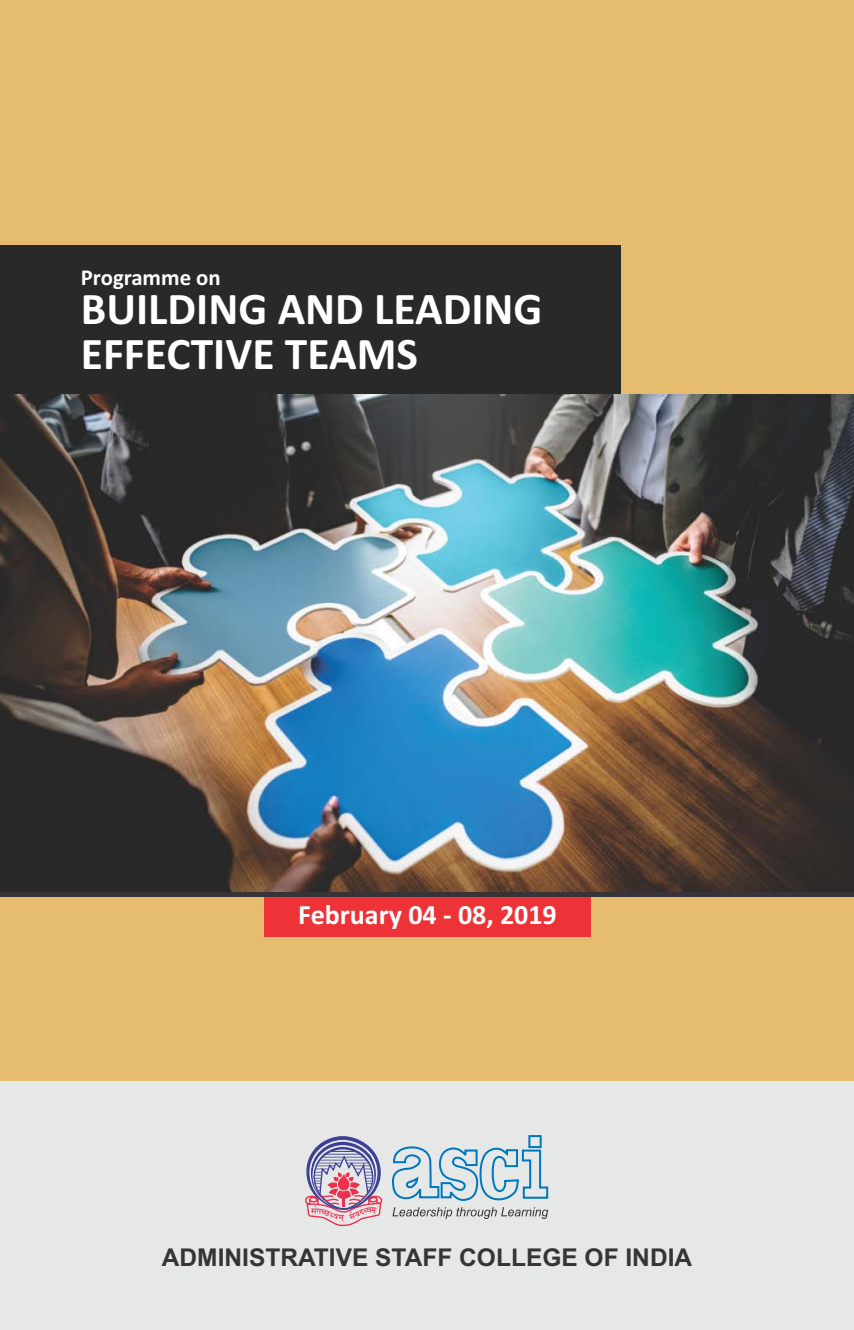
<style>
.page{position:relative;width:854px;height:1330px;background:#fff}
.page>*{position:absolute;margin:0;border:0;box-sizing:border-box;transform-origin:0 0}
.t1{font:700 45.5px/44.4px "Calibri";color:#fff}
.t2{font:700 28px "Calibri";color:#fff}
.t3{font:700 24.5px "Arial";color:#383336}
.t4{font:700 22.75px "Calibri";color:#fff}
</style>
<div class="page">
<div style="left:0;top:0;width:853px;height:1329px;background:#e6bd6e"></div>
<div style="left:0;top:1081px;width:853px;height:248px;background:#e6e8e8"></div>
<svg style="left:305px;top:1135px;width:244px;height:91px"></svg>
<div style="left:263px;top:897px;width:327px;height:39px;background:#ed3338"></div>
<img style="left:0;top:394px;width:853px;height:498px">
<div style="left:0;top:892px;width:853px;height:5px;background:#383336"></div>
<div style="left:0;top:245px;width:620px;height:149px;background:#292929"></div>
<p class="t4" style="left:81px;top:268px;width:141px">Programme on</p>
<h1 class="t1" style="left:81px;top:291px;width:463px">BUILDING AND LEADING<br>EFFECTIVE TEAMS</h1>
<p class="t2" style="left:298px;top:903px;width:260px">February 04 - 08, 2019</p>
<p class="t3" style="left:162px;top:1247px;width:531px">ADMINISTRATIVE STAFF COLLEGE OF INDIA</p>
</div>
